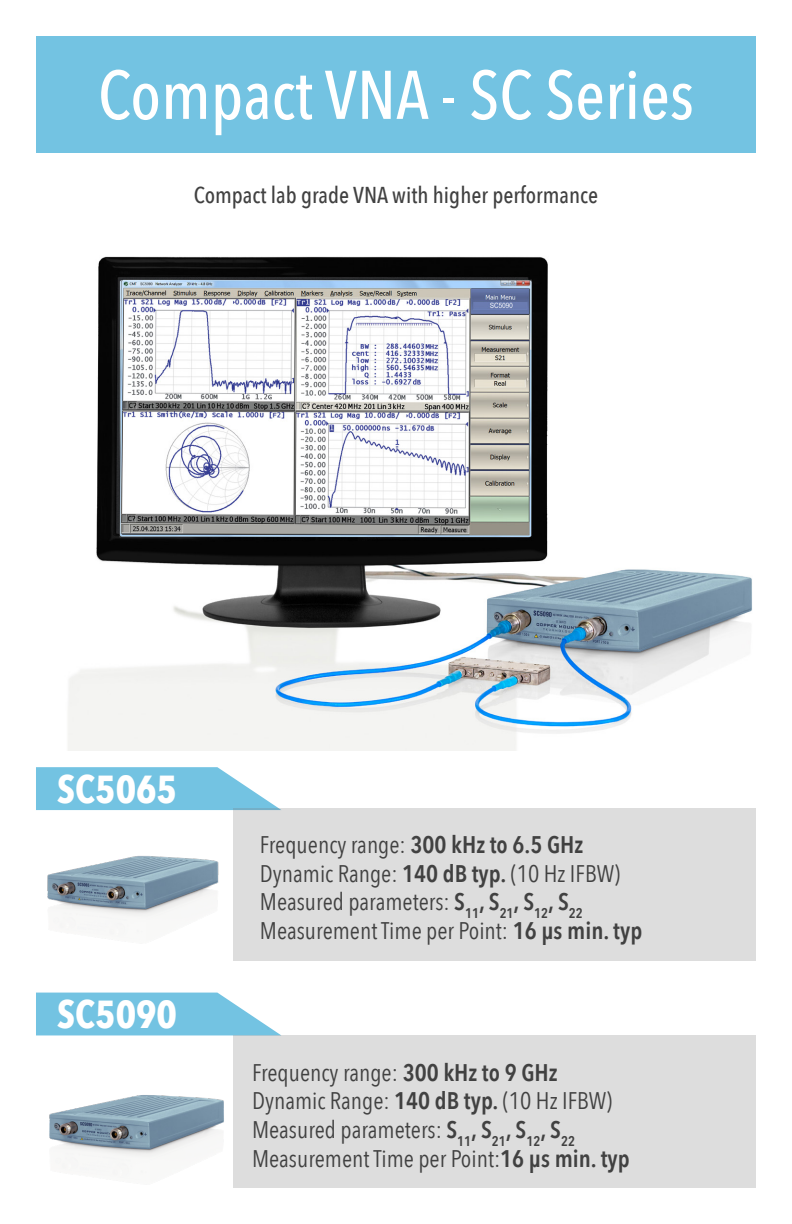
<style>
.page{position:relative;width:792px;height:1224px;background:#fff}
.page>*{position:absolute;margin:0;border:0;box-sizing:border-box;transform-origin:0 0}
.t1{font:500 68px "Avenir Next Condensed";color:#fff}
.t2{font:700 39px "Avenir Next Condensed";color:#fff}
.t3{font:24px "Avenir Next Condensed";color:#414141}
.t4{font:500 23px "Avenir Next Condensed";color:#414141}
.s1{font-weight:600}
</style>
<div class="page">
<img style="left:68px;top:256px;width:684px;height:494px">
<div style="left:36px;top:36px;width:720px;height:116px;background:#73c3e2"></div>
<img style="left:47px;top:856px;width:172px;height:75px">
<svg style="left:36px;top:767px;width:245px;height:43px"></svg>
<div style="left:233px;top:809px;width:523px;height:152px;background:#ddd"></div>
<img style="left:49px;top:1095px;width:175px;height:78px">
<svg style="left:36px;top:993px;width:245px;height:42px"></svg>
<div style="left:233px;top:1036px;width:523px;height:152px;background:#ddd"></div>
<p class="t1" style="left:98px;top:54px;width:598px">Compact VNA - SC Series</p>
<p class="t4" style="left:194px;top:181px;width:406px">Compact lab grade VNA with higher performance</p>
<p class="t2" style="left:57px;top:765px;width:121px">SC5065</p>
<p class="t2" style="left:57px;top:991px;width:121px">SC5090</p>
<p class="t3" style="left:260px;top:824px;width:325px">Frequency range: <span class="s1">300 kHz to 6.5 GHz</span></p>
<p class="t3" style="left:260px;top:853px;width:362px">Dynamic Range: <span class="s1">140 dB typ.</span> (10 Hz IFBW)</p>
<p class="t3" style="left:260px;top:881px;width:324px">Measured parameters: <span class="s1">S</span><sub>11</sub><span class="s1">, S</span><sub>21</sub><span class="s1">, S</span><sub>12</sub><span class="s1">, S</span><sub>22</sub></p>
<p class="t3" style="left:260px;top:910px;width:384px">Measurement Time per Point: <span class="s1">16 μs min. typ</span></p>
<p class="t3" style="left:252px;top:1052px;width:307px">Frequency range: <span class="s1">300 kHz to 9 GHz</span></p>
<p class="t3" style="left:252px;top:1081px;width:362px">Dynamic Range: <span class="s1">140 dB typ.</span> (10 Hz IFBW)</p>
<p class="t3" style="left:252px;top:1109px;width:324px">Measured parameters: <span class="s1">S</span><sub>11</sub><span class="s1">, S</span><sub>21</sub><span class="s1">, S</span><sub>12</sub><span class="s1">, S</span><sub>22</sub></p>
<p class="t3" style="left:252px;top:1138px;width:379px">Measurement Time per Point:<span class="s1">16 μs min. typ</span></p>
</div>
